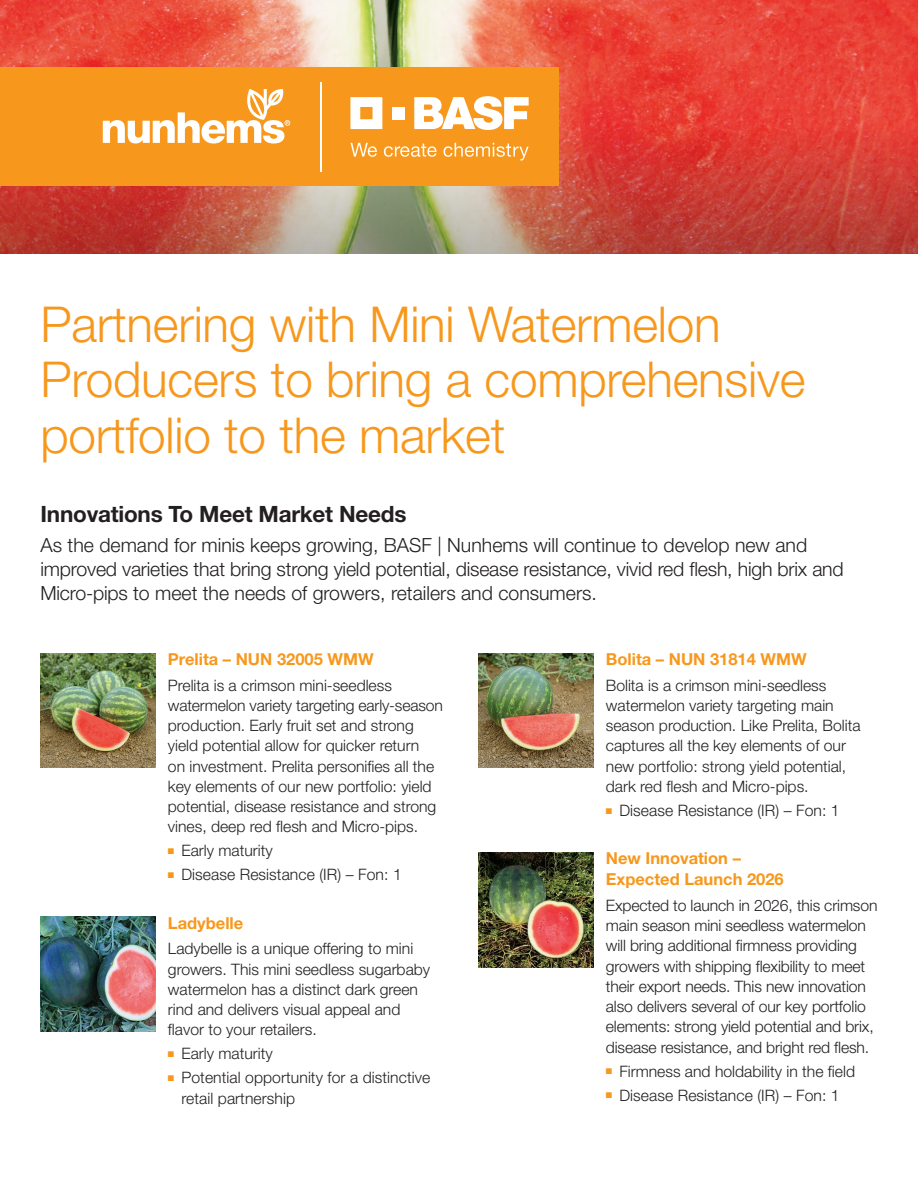
<style>
.page{position:relative;width:918px;height:1188px;background:#fff}
.page>*{position:absolute;margin:0;border:0;box-sizing:border-box;transform-origin:0 0}
.t1{font:300 49.5px/55.5px "Helvetica Neue LT Std";letter-spacing:-.005em;color:#f7981d}
.t2{font:700 22.5px "Helvetica Neue LT Std";letter-spacing:-.01em;color:#231f20}
.t3{font:300 19.5px/24px "Helvetica Neue LT Std";color:#231f20}
.t4{font:700 16.5px/21px "Helvetica Neue LT Std";color:#f7981d}
.t5{font:300 15.75px/20.2px "Helvetica Neue LT Std";color:#231f20}
.s1{color:#f7981d}
</style>
<div class="page">
<img style="left:0;top:0;width:918px;height:127px">
<img style="left:0;top:127px;width:918px;height:127px">
<div style="left:0;top:67px;width:558px;height:119px;background:#f7981d"></div>
<svg style="left:350px;top:97px;width:32px;height:32px"></svg>
<div style="left:392px;top:107px;width:12px;height:12px;background:#fff"></div>
<svg style="left:414px;top:96px;width:115px;height:34px"></svg>
<svg style="left:350px;top:143px;width:27px;height:14px"></svg>
<svg style="left:384px;top:144px;width:53px;height:13px"></svg>
<svg style="left:444px;top:143px;width:85px;height:18px"></svg>
<hr style="left:320px;top:82px;width:2px;height:89px;background:#fff">
<svg style="left:103px;top:89px;width:187px;height:55px"></svg>
<img style="left:478px;top:653px;width:115px;height:115px">
<img style="left:478px;top:852px;width:115px;height:115px">
<img style="left:40px;top:917px;width:115px;height:115px">
<img style="left:40px;top:653px;width:115px;height:115px">
<h1 class="t1" style="left:40px;top:295px;width:766px">Partnering with Mini Watermelon<br>Producers to bring a comprehensive portfolio to the market</h1>
<h2 class="t2" style="left:40px;top:500px;width:367px">Innovations To Meet Market Needs</h2>
<p class="t3" style="left:40px;top:533px;width:805px">As the demand for minis keeps growing, BASF | Nunhems will continue to develop new and improved varieties that bring strong yield potential, disease resistance, vivid red flesh, high brix and<br>Micro-pips to meet the needs of growers, retailers and consumers.</p>
<p class="t4" style="left:168px;top:648px;width:207px">Prelita – NUN 32005 WMW</p>
<p class="t5" style="left:168px;top:675px;width:276px">Prelita is a crimson mini-seedless watermelon variety targeting early-season production. Early fruit set and strong yield potential allow for quicker return<br>on investment. Prelita personifies all the key elements of our new portfolio: yield potential, disease resistance and strong vines, deep red flesh and Micro-pips.</p>
<p class="t5" style="left:168px;top:840px;width:106px"><span class="s1">■</span> Early maturity</p>
<p class="t5" style="left:168px;top:864px;width:235px"><span class="s1">■</span> Disease Resistance (IR) – Fon: 1</p>
<p class="t4" style="left:168px;top:912px;width:77px">Ladybelle</p>
<p class="t5" style="left:168px;top:938px;width:264px">Ladybelle is a unique offering to mini growers. This mini seedless sugarbaby watermelon has a distinct dark green rind and delivers visual appeal and flavor to your retailers.</p>
<p class="t5" style="left:168px;top:1043px;width:106px"><span class="s1">■</span> Early maturity</p>
<p class="t5" style="left:181px;top:1067px;width:250px;text-indent:-14px"><span class="s1">■</span> Potential opportunity for a distinctive retail partnership</p>
<p class="t4" style="left:606px;top:648px;width:202px">Bolita – NUN 31814 WMW</p>
<p class="t5" style="left:606px;top:675px;width:256px">Bolita is a crimson mini-seedless watermelon variety targeting main season production. Like Prelita, Bolita captures all the key elements of our new portfolio: strong yield potential, dark red flesh and Micro-pips.</p>
<p class="t5" style="left:606px;top:800px;width:235px"><span class="s1">■</span> Disease Resistance (IR) – Fon: 1</p>
<p class="t4" style="left:606px;top:847px;width:179px">New Innovation –<br>Expected Launch 2026</p>
<p class="t5" style="left:606px;top:895px;width:273px">Expected to launch in 2026, this crimson main season mini seedless watermelon will bring additional firmness providing growers with shipping flexibility to meet their export needs. This new innovation also delivers several of our key portfolio elements: strong yield potential and brix, disease resistance, and bright red flesh.</p>
<p class="t5" style="left:606px;top:1061px;width:251px"><span class="s1">■</span> Firmness and holdability in the field</p>
<p class="t5" style="left:606px;top:1085px;width:235px"><span class="s1">■</span> Disease Resistance (IR) – Fon: 1</p>
</div>
